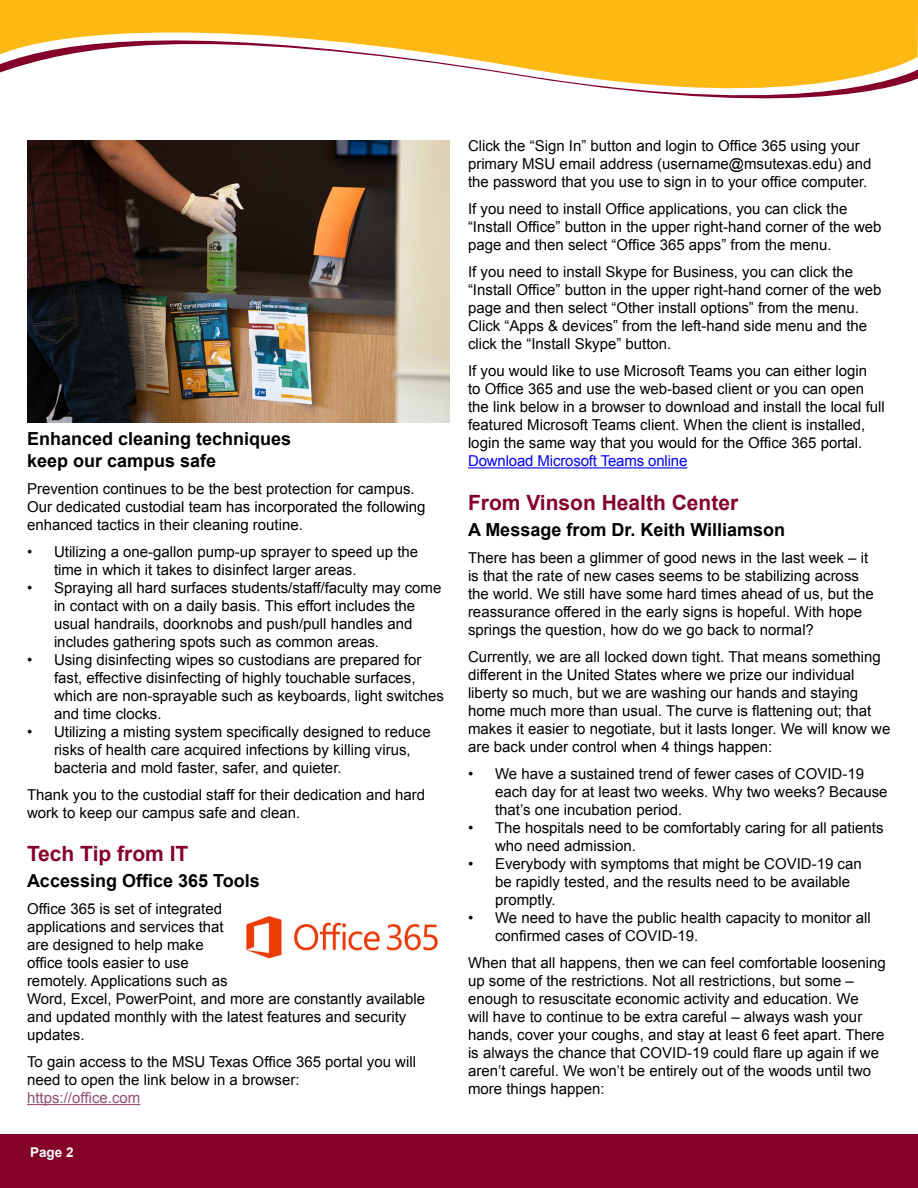
<style>
.page{position:relative;width:918px;height:1188px;background:#fff}
.page>*{position:absolute;margin:0;border:0;box-sizing:border-box;transform-origin:0 0}
.Text{font:700 21px "Arial";color:#840029}
.Headline{font:700 18px/21.6px "Arial";color:#000}
.Text-2{font:15px/18px "Arial";color:#000}
.Text-3{font:15px "Arial";letter-spacing:-.01em;color:#00f}
.Text-4{font:15px "Arial";color:#954f72}
.t1{font:700 13.5px "Arial";color:#fff}
</style>
<div class="page">
<div style="left:0;top:1134px;width:918px;height:54px;background:#840029"></div>
<div style="left:0;top:0;width:918px;height:21px;background:#fdb913"></div>
<svg style="left:0;top:21px;width:918px;height:78px"></svg>
<hr style="left:27px;top:1104px;width:113px;height:1px;background:#954f72">
<hr style="left:468px;top:467px;width:219px;height:1px;background:#00f">
<img style="left:27px;top:140px;width:423px;height:282px">
<img style="left:246px;top:916px;width:192px;height:43px">
<p class="Headline" style="left:27px;top:429px;width:266px">Enhanced cleaning techniques keep our campus safe</p>
<p class="Text-2" style="left:27px;top:480px;width:400px">Prevention continues to be the best protection for campus.<br>Our dedicated custodial team has incorporated the following enhanced tactics in their cleaning routine.</p>
<p class="Text-2" style="left:54px;top:543px;width:366px;text-indent:-27px">• Utilizing a one-gallon pump-up sprayer to speed up the time in which it takes to disinfect larger areas.</p>
<p class="Text-2" style="left:54px;top:579px;width:389px;text-indent:-27px">• Spraying all hard surfaces students/staff/faculty may come in contact with on a daily basis. This effort includes the usual handrails, doorknobs and push/pull handles and includes gathering spots such as common areas.</p>
<p class="Text-2" style="left:54px;top:651px;width:392px;text-indent:-27px">• Using disinfecting wipes so custodians are prepared for fast, effective disinfecting of highly touchable surfaces, which are non-sprayable such as keyboards, light switches and time clocks.</p>
<p class="Text-2" style="left:54px;top:723px;width:378px;text-indent:-27px">• Utilizing a misting system specifically designed to reduce risks of health care acquired infections by killing virus, bacteria and mold faster, safer, and quieter.</p>
<p class="Text-2" style="left:27px;top:786px;width:400px">Thank you to the custodial staff for their dedication and hard work to keep our campus safe and clean.</p>
<p class="Text" style="left:27px;top:840px;width:163px">Tech Tip from IT</p>
<p class="Headline" style="left:27px;top:870px;width:234px">Accessing Office 365 Tools</p>
<p class="Text-2" style="left:27px;top:900px;width:400px">Office 365 is set of integrated<br>applications and services that<br>are designed to help make<br>office tools easier to use<br>remotely. Applications such as<br>Word, Excel, PowerPoint, and more are constantly available and updated monthly with the latest features and security updates.</p>
<p class="Text-2" style="left:27px;top:1053px;width:391px">To gain access to the MSU Texas Office 365 portal you will need to open the link below in a browser:</p>
<p class="Text-4" style="left:27px;top:1088px;width:115px">https://office.com</p>
<p class="t1" style="left:30px;top:1143px;width:45px">Page 2</p>
<p class="Text-2" style="left:468px;top:137px;width:405px">Click the “Sign In” button and login to Office 365 using your primary MSU email address (username@msutexas.edu) and the password that you use to sign in to your office computer.</p>
<p class="Text-2" style="left:468px;top:200px;width:415px">If you need to install Office applications, you can click the “Install Office” button in the upper right-hand corner of the web page and then select “Office 365 apps” from the menu.</p>
<p class="Text-2" style="left:468px;top:263px;width:415px">If you need to install Skype for Business, you can click the “Install Office” button in the upper right-hand corner of the web page and then select “Other install options” from the menu.<br>Click “Apps &amp; devices” from the left-hand side menu and the click the “Install Skype” button.</p>
<p class="Text-2" style="left:468px;top:362px;width:418px">If you would like to use Microsoft Teams you can either login<br>to Office 365 and use the web-based client or you can open the link below in a browser to download and install the local full featured Microsoft Teams client. When the client is installed, login the same way that you would for the Office 365 portal.</p>
<p class="Text-3" style="left:468px;top:451px;width:221px">Download Microsoft Teams online</p>
<p class="Text" style="left:468px;top:488px;width:272px">From Vinson Health Center</p>
<p class="Headline" style="left:468px;top:519px;width:319px">A Message from Dr. Keith Williamson</p>
<p class="Text-2" style="left:468px;top:549px;width:407px">There has been a glimmer of good news in the last week – it is that the rate of new cases seems to be stabilizing across the world. We still have some hard times ahead of us, but the reassurance offered in the early signs is hopeful. With hope springs the question, how do we go back to normal?</p>
<p class="Text-2" style="left:468px;top:648px;width:424px">Currently, we are all locked down tight. That means something different in the United States where we prize our individual liberty so much, but we are washing our hands and staying home much more than usual. The curve is flattening out; that makes it easier to negotiate, but it lasts longer. We will know we are back under control when 4 things happen:</p>
<p class="Text-2" style="left:495px;top:765px;width:394px;text-indent:-27px">• We have a sustained trend of fewer cases of COVID-19 each day for at least two weeks. Why two weeks? Because that’s one incubation period.</p>
<p class="Text-2" style="left:495px;top:819px;width:390px;text-indent:-27px">• The hospitals need to be comfortably caring for all patients who need admission.</p>
<p class="Text-2" style="left:495px;top:855px;width:368px;text-indent:-27px">• Everybody with symptoms that might be COVID-19 can be rapidly tested, and the results need to be available promptly.</p>
<p class="Text-2" style="left:495px;top:909px;width:377px;text-indent:-27px">• We need to have the public health capacity to monitor all confirmed cases of COVID-19.</p>
<p class="Text-2" style="left:468px;top:954px;width:419px">When that all happens, then we can feel comfortable loosening up some of the restrictions. Not all restrictions, but some – enough to resuscitate economic activity and education. We<br>will have to continue to be extra careful – always wash your hands, cover your coughs, and stay at least 6 feet apart. There is always the chance that COVID-19 could flare up again if we aren’t careful. We won’t be entirely out of the woods until two more things happen:</p>
</div>
